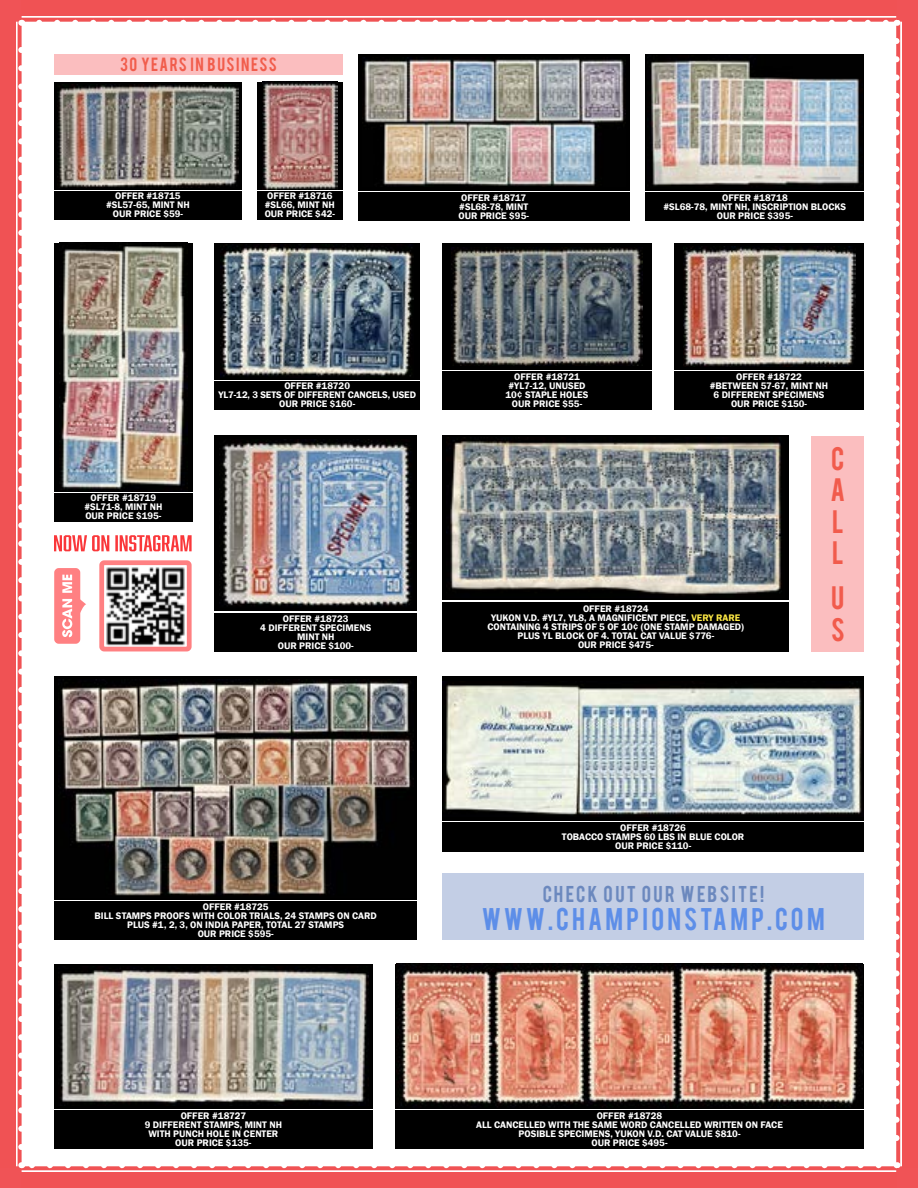
<style>
.page{position:relative;width:918px;height:1188px;background:#fff}
.page>*{position:absolute;margin:0;border:0;box-sizing:border-box;transform-origin:0 0}
.t1{font:25.5px/31.5px "Bebas";color:#f15b4c;text-align:justify}
.t2{font:24.6px "Bebas";letter-spacing:.13em;color:#5d8ee8}
.t3{font:18px "Bebas";letter-spacing:.125em;color:#6281ba}
.t4{font:15px "Bebas";letter-spacing:.1em;color:#f15d4c}
.t5{font:600 9.75px/9px "Franklin Gothic";color:#fff;text-align:center}
.s1{color:#ffeb45}
</style>
<div class="page">
<img style="left:0;top:0;width:918px;height:1188px">
<h3 class="t4" style="left:120px;top:53px;width:158px">30 YEARS IN BUSINESS</h3>
<p class="t5" style="left:106px;top:192px;width:85px">OFFER #18715 #SL57-65, MINT NH<br>OUR PRICE $59-</p>
<p class="t5" style="left:265px;top:192px;width:72px;text-align:left">OFFER #18716 #SL66, MINT NH<br>OUR PRICE $42-</p>
<p class="t5" style="left:459px;top:193px;width:72px;text-align:left">OFFER #18717 #SL68-78, MINT<br>OUR PRICE $95-</p>
<p class="t5" style="left:664px;top:193px;width:184px">OFFER #18718<br>#SL68-78, MINT NH, INSCRIPTION BLOCKS<br>OUR PRICE $395-</p>
<p class="t5" style="left:84px;top:494px;width:79px">OFFER #18719 #SL71-8, MINT NH<br>OUR PRICE $195-</p>
<p class="t5" style="left:218px;top:382px;width:199px">OFFER #18720<br>YL7-12, 3 SETS OF DIFFERENT CANCELS, USED<br>OUR PRICE $160-</p>
<p class="t5" style="left:506px;top:372px;width:84px">OFFER #18721 #YL7-12, UNUSED<br>10¢ STAPLE HOLES<br>OUR PRICE $55-</p>
<p class="t5" style="left:710px;top:372px;width:120px">OFFER #18722<br>#BETWEEN 57-67, MINT NH<br>6 DIFFERENT SPECIMENS<br>OUR PRICE $150-</p>
<p class="t5" style="left:260px;top:614px;width:113px">OFFER #18723<br>4 DIFFERENT SPECIMENS<br>MINT NH<br>OUR PRICE $100-</p>
<p class="t5" style="left:487px;top:605px;width:258px">OFFER #18724<br>YUKON V.D. #YL7, YL8, A MAGNIFICENT PIECE, <span class="s1">VERY RARE </span>CONTAINING 4 STRIPS OF 5 OF 10¢ (ONE STAMP DAMAGED)<br>PLUS YL BLOCK OF 4. TOTAL CAT VALUE $776-<br>OUR PRICE $475-</p>
<h1 class="t1" style="left:831px;top:441px;width:16px">C A L L</h1>
<h1 class="t1" style="left:831px;top:580px;width:15px">U<br>S</h1>
<p class="t5" style="left:562px;top:824px;width:184px">OFFER #18726<br>TOBACCO STAMPS 60 LBS IN BLUE COLOR<br>OUR PRICE $110-</p>
<p class="t5" style="left:95px;top:902px;width:284px">OFFER #18725<br>BILL STAMPS PROOFS WITH COLOR TRIALS, 24 STAMPS ON CARD<br>PLUS #1, 2, 3, ON INDIA PAPER, TOTAL 27 STAMPS<br>OUR PRICE $595-</p>
<p class="t5" style="left:145px;top:1112px;width:139px">OFFER #18727<br>9 DIFFERENT STAMPS, MINT NH<br>WITH PUNCH HOLE IN CENTER<br>OUR PRICE $135-</p>
<h3 class="t3" style="left:542px;top:881px;width:223px">CHECK OUT OUR WEBSITE!</h3>
<h2 class="t2" style="left:482px;top:901px;width:344px">WWW.CHAMPIONSTAMP.COM</h2>
<p class="t5" style="left:476px;top:1112px;width:308px">OFFER #18728<br>ALL CANCELLED WITH THE SAME WORD CANCELLED WRITTEN ON FACE POSIBLE SPECIMENS, YUKON V.D. CAT VALUE $810-<br>OUR PRICE $495-</p>
</div>
